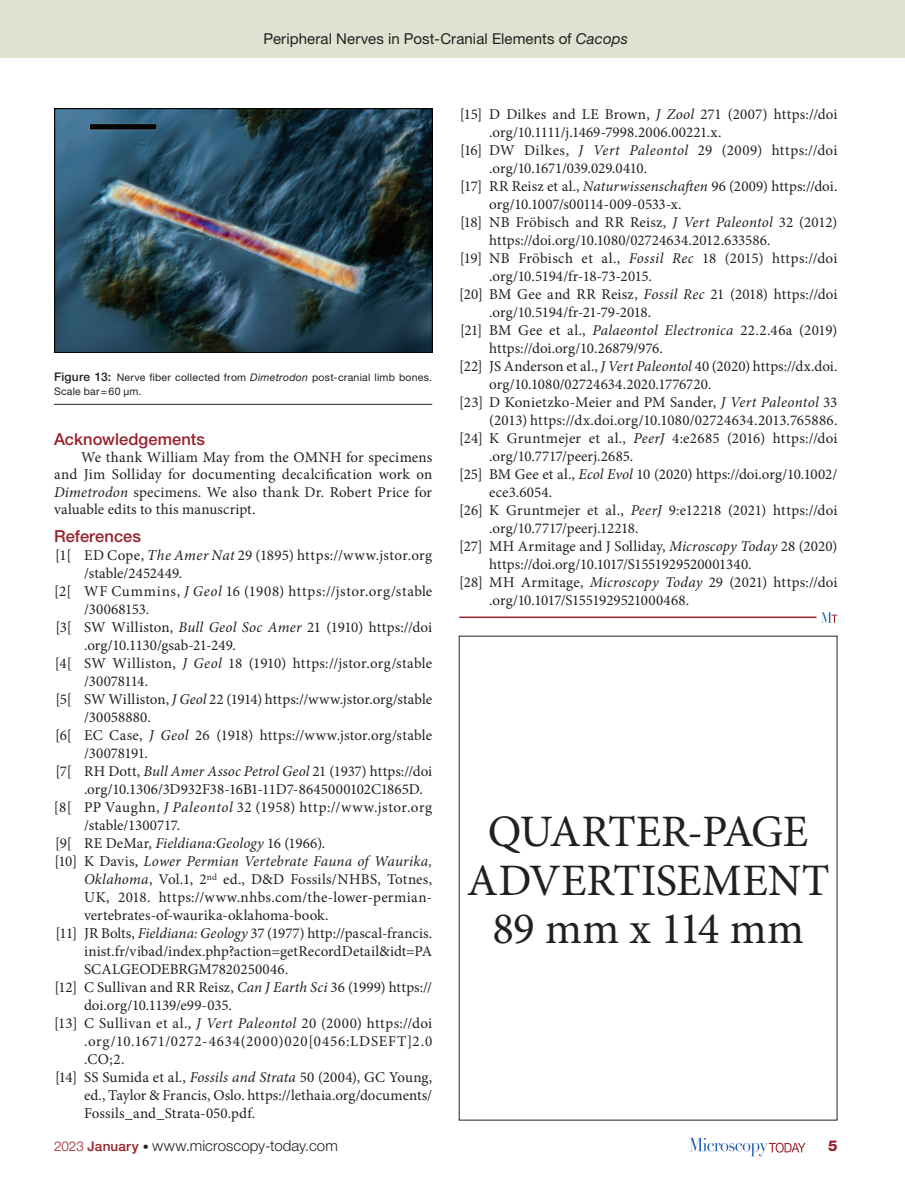
<style>
.page{position:relative;width:905px;height:1188px;background:#fff}
.page>*{position:absolute;margin:0;border:0;box-sizing:border-box;transform-origin:0 0}
.t1{font:45px/48px "Minion Pro";letter-spacing:-.01em;color:#231f20;text-align:center}
.t2{font:500 16.5px "Helvetica Neue LT Std";letter-spacing:.005em;color:#98212a}
.t3{font:15px/17.2px "Minion Pro";letter-spacing:.01em;color:#231f20;text-align:justify}
.t4{font:15px "Minion Pro";letter-spacing:.03em;color:#231f20}
.t5{font:15px "Minion Pro";letter-spacing:-.015em;color:#231f20}
.t6{font:15px "Minion Pro";letter-spacing:.04em;color:#231f20}
.t7{font:15px "Minion Pro";letter-spacing:.035em;color:#231f20}
.t8{font:15px "Minion Pro";letter-spacing:-.01em;color:#231f20}
.t9{font:italic 15px "Minion Pro";letter-spacing:.01em;color:#231f20}
.t10{font:15px "Minion Pro";letter-spacing:.05em;color:#231f20}
.t11{font:15px "Helvetica Neue LT Std";letter-spacing:.005em;color:#231f20}
.t12{font:300 15px "Helvetica Neue LT Std";letter-spacing:.005em;color:#231f20}
.t13{font:15px "Minion Pro";letter-spacing:-.02em;color:#231f20}
.t14{font:800 15px "Helvetica Neue LT Std";color:#98212a}
.t15{font:10.5px/13.5px "Helvetica Neue LT Std";letter-spacing:.025em;color:#231f20}
.s1{font-style:italic}
.s2{font-weight:500;font-size:12px}
.s3{font-style:normal}
.s4{font-size:13.5px;color:#98212a}
.s5{font-weight:500;font-size:13.5px;color:#98212a}
.s6{font-size:12px}
</style>
<div class="page">
<div style="left:0;top:0;width:904px;height:58px;background:#e0e2d1"></div>
<svg style="left:689px;top:1138px;width:116px;height:18px"></svg>
<hr style="left:459px;top:617px;width:357px;height:1px;background:#98212a">
<svg style="left:821px;top:612px;width:16px;height:11px"></svg>
<hr style="left:54px;top:404px;width:378px;height:1px;background:#231f20">
<img style="left:54px;top:108px;width:378px;height:245px">
<p class="t11" style="left:263px;top:30px;width:366px">Peripheral Nerves in Post-Cranial Elements of <span class="s1">Cacops</span></p>
<p class="t15" style="left:54px;top:371px;width:379px"><span class="s2">Figure 13:</span> Nerve fiber collected from <span class="s1">Dimetrodon</span> post-cranial limb bones.<br>Scale bar=60 µm.</p>
<p class="t2" style="left:54px;top:429px;width:153px">Acknowledgements</p>
<p class="t3" style="left:54px;top:449px;width:380px;text-indent:27px">We thank William May from the OMNH for specimens and Jim Solliday for documenting decalcification work on <span class="s1">Dimetrodon</span> specimens. We also thank Dr. Robert Price for valuable edits to this manuscript.</p>
<p class="t2" style="left:54px;top:527px;width:89px">References</p>
<p class="t3" style="left:55px;top:547px;width:378px">[1[ ED Cope, <span class="s1">The Amer Nat</span> 29 (1895) https://www.jstor.org</p>
<p class="t3" style="left:84px;top:565px;width:100px">/stable/2452449.</p>
<p class="t6" style="left:54px;top:582px;width:379px">[2[ WF Cummins, <span class="s1">J Geol</span> 16 (1908) https://jstor.org/stable</p>
<p class="t3" style="left:84px;top:601px;width:67px">/30068153.</p>
<p class="t3" style="left:55px;top:619px;width:378px">[3[ SW Williston, <span class="s1">Bull Geol Soc Amer</span> 21 (1910) https://doi</p>
<p class="t3" style="left:84px;top:637px;width:153px">.org/10.1130/gsab-21-249.</p>
<p class="t3" style="left:55px;top:655px;width:379px">[4[ SW Williston, <span class="s1">J Geol</span> 18 (1910) https://jstor.org/stable</p>
<p class="t5" style="left:84px;top:672px;width:66px">/30078114.</p>
<p class="t3" style="left:55px;top:691px;width:378px">[5[ SW Williston, <span class="s1">J Geol</span> 22 (1914) https://www.jstor.org/stable</p>
<p class="t3" style="left:84px;top:709px;width:68px">/30058880.</p>
<p class="t3" style="left:55px;top:727px;width:378px">[6[ EC Case, <span class="s1">J Geol</span> 26 (1918) https://www.jstor.org/stable</p>
<p class="t5" style="left:84px;top:744px;width:66px">/30078191.</p>
<p class="t3" style="left:56px;top:763px;width:378px">[7[ RH Dott, <span class="s1">Bull Amer Assoc Petrol Geol</span> 21 (1937) https://doi</p>
<p class="t3" style="left:84px;top:781px;width:340px">.org/10.1306/3D932F38-16B1-11D7-8645000102C1865D.</p>
<p class="t7" style="left:54px;top:798px;width:379px">[8[ PP Vaughn, <span class="s1">J Paleontol</span> 32 (1958) http://www.jstor.org</p>
<p class="t3" style="left:84px;top:817px;width:98px">/stable/1300717.</p>
<p class="t3" style="left:55px;top:835px;width:272px">[9[ RE DeMar, <span class="s1">Fieldiana:Geology</span> 16 (1966).</p>
<p class="t9" style="left:55px;top:851px;width:379px"><span class="s3">[10] K Davis,</span> Lower Permian Vertebrate Fauna of Waurika,</p>
<p class="t3" style="left:84px;top:871px;width:350px"><span class="s1">Oklahoma</span>, Vol.1, 2<sup>nd</sup> ed., D&amp;D Fossils/NHBS, Totnes,</p>
<p class="t3" style="left:84px;top:889px;width:349px">UK, 2018. https://www.nhbs.com/the-lower-permian-</p>
<p class="t3" style="left:84px;top:907px;width:246px">vertebrates-of-waurika-oklahoma-book.</p>
<p class="t3" style="left:56px;top:925px;width:378px">[11] JR Bolts, <span class="s1">Fieldiana: Geology</span> 37 (1977) http://pascal-francis.</p>
<p class="t3" style="left:84px;top:943px;width:349px">inist.fr/vibad/index.php?action=getRecordDetail&amp;idt=PA</p>
<p class="t3" style="left:84px;top:961px;width:206px">SCALGEODEBRGM7820250046.</p>
<p class="t3" style="left:54px;top:979px;width:379px">[12] C Sullivan and RR Reisz, <span class="s1">Can J Earth Sci</span> 36 (1999) https://</p>
<p class="t8" style="left:84px;top:996px;width:149px">doi.org/10.1139/e99-035.</p>
<p class="t4" style="left:54px;top:1014px;width:379px">[13] C Sullivan et al., <span class="s1">J Vert Paleontol</span> 20 (2000) https://doi</p>
<p class="t10" style="left:84px;top:1032px;width:350px">.org/10.1671/0272-4634(2000)020[0456:LDSEFT]2.0</p>
<p class="t3" style="left:84px;top:1051px;width:42px">.CO;2.</p>
<p class="t3" style="left:55px;top:1069px;width:379px">[14] SS Sumida et al., <span class="s1">Fossils and Strata</span> 50 (2004), GC Young,</p>
<p class="t3" style="left:84px;top:1087px;width:349px">ed., Taylor &amp; Francis, Oslo. https://lethaia.org/documents/</p>
<p class="t3" style="left:84px;top:1105px;width:173px">Fossils_and_Strata-050.pdf.</p>
<p class="t3" style="left:460px;top:106px;width:379px">[15] D Dilkes and LE Brown, <span class="s1">J Zool</span> 271 (2007) https://doi</p>
<p class="t3" style="left:489px;top:124px;width:234px">.org/10.1111/j.1469-7998.2006.00221.x.</p>
<p class="t4" style="left:460px;top:140px;width:379px">[16] DW Dilkes, <span class="s1">J Vert Paleontol</span> 29 (2009) https://doi</p>
<p class="t8" style="left:489px;top:158px;width:159px">.org/10.1671/039.029.0410.</p>
<p class="t3" style="left:460px;top:178px;width:379px">[17] RR Reisz et al., <span class="s1">Naturwissenschaften</span> 96 (2009) https://doi.</p>
<p class="t3" style="left:489px;top:196px;width:194px">org/10.1007/s00114-009-0533-x.</p>
<p class="t3" style="left:460px;top:214px;width:379px">[18] NB Fröbisch and RR Reisz, <span class="s1">J Vert Paleontol</span> 32 (2012)</p>
<p class="t3" style="left:489px;top:232px;width:283px">https://doi.org/10.1080/02724634.2012.633586.</p>
<p class="t3" style="left:460px;top:250px;width:379px">[19] NB Fröbisch et al., <span class="s1">Fossil Rec</span> 18 (2015) https://doi</p>
<p class="t5" style="left:489px;top:266px;width:164px">.org/10.5194/fr-18-73-2015.</p>
<p class="t3" style="left:459px;top:286px;width:380px">[20] BM Gee and RR Reisz, <span class="s1">Fossil Rec</span> 21 (2018) https://doi</p>
<p class="t5" style="left:489px;top:302px;width:163px">.org/10.5194/fr-21-79-2018.</p>
<p class="t3" style="left:460px;top:322px;width:379px">[21] BM Gee et al., <span class="s1">Palaeontol Electronica</span> 22.2.46a (2019)</p>
<p class="t3" style="left:489px;top:340px;width:175px">https://doi.org/10.26879/976.</p>
<p class="t3" style="left:459px;top:358px;width:379px">[22] JS Anderson et al., <span class="s1">J Vert Paleontol</span> 40 (2020) https://dx.doi.</p>
<p class="t3" style="left:489px;top:376px;width:224px">org/10.1080/02724634.2020.1776720.</p>
<p class="t3" style="left:459px;top:394px;width:379px">[23] D Konietzko-Meier and PM Sander, <span class="s1">J Vert Paleontol</span> 33</p>
<p class="t3" style="left:489px;top:412px;width:349px">(2013) https://dx.doi.org/10.1080/02724634.2013.765886.</p>
<p class="t3" style="left:459px;top:430px;width:380px">[24] K Gruntmejer et al., <span class="s1">PeerJ</span> 4:e2685 (2016) https://doi</p>
<p class="t3" style="left:489px;top:448px;width:145px">.org/10.7717/peerj.2685.</p>
<p class="t3" style="left:459px;top:466px;width:380px">[25] BM Gee et al., <span class="s1">Ecol Evol</span> 10 (2020) https://doi.org/10.1002/</p>
<p class="t3" style="left:489px;top:484px;width:65px">ece3.6054.</p>
<p class="t3" style="left:459px;top:502px;width:379px">[26] K Gruntmejer et al., <span class="s1">PeerJ</span> 9:e12218 (2021) https://doi</p>
<p class="t3" style="left:489px;top:520px;width:151px">.org/10.7717/peerj.12218.</p>
<p class="t3" style="left:459px;top:538px;width:379px">[27] MH Armitage and J Solliday, <span class="s1">Microscopy Today</span> 28 (2020)</p>
<p class="t3" style="left:489px;top:556px;width:264px">https://doi.org/10.1017/S1551929520001340.</p>
<p class="t3" style="left:459px;top:574px;width:380px">[28] MH Armitage, <span class="s1">Microscopy Today</span> 29 (2021) https://doi</p>
<p class="t13" style="left:489px;top:590px;width:201px">.org/10.1017/S1551929521000468.</p>
<h1 class="t1" style="left:467px;top:808px;width:364px">QUARTER-PAGE<br>ADVERTISEMENT<br>89 mm x 114 mm</h1>
<p class="t12" style="left:54px;top:1137px;width:285px"><span class="s4">2023</span> <span class="s5">January</span> <span class="s6">•</span> www.microscopy-today.com</p>
<p class="t14" style="left:828px;top:1137px;width:11px">5</p>
</div>
